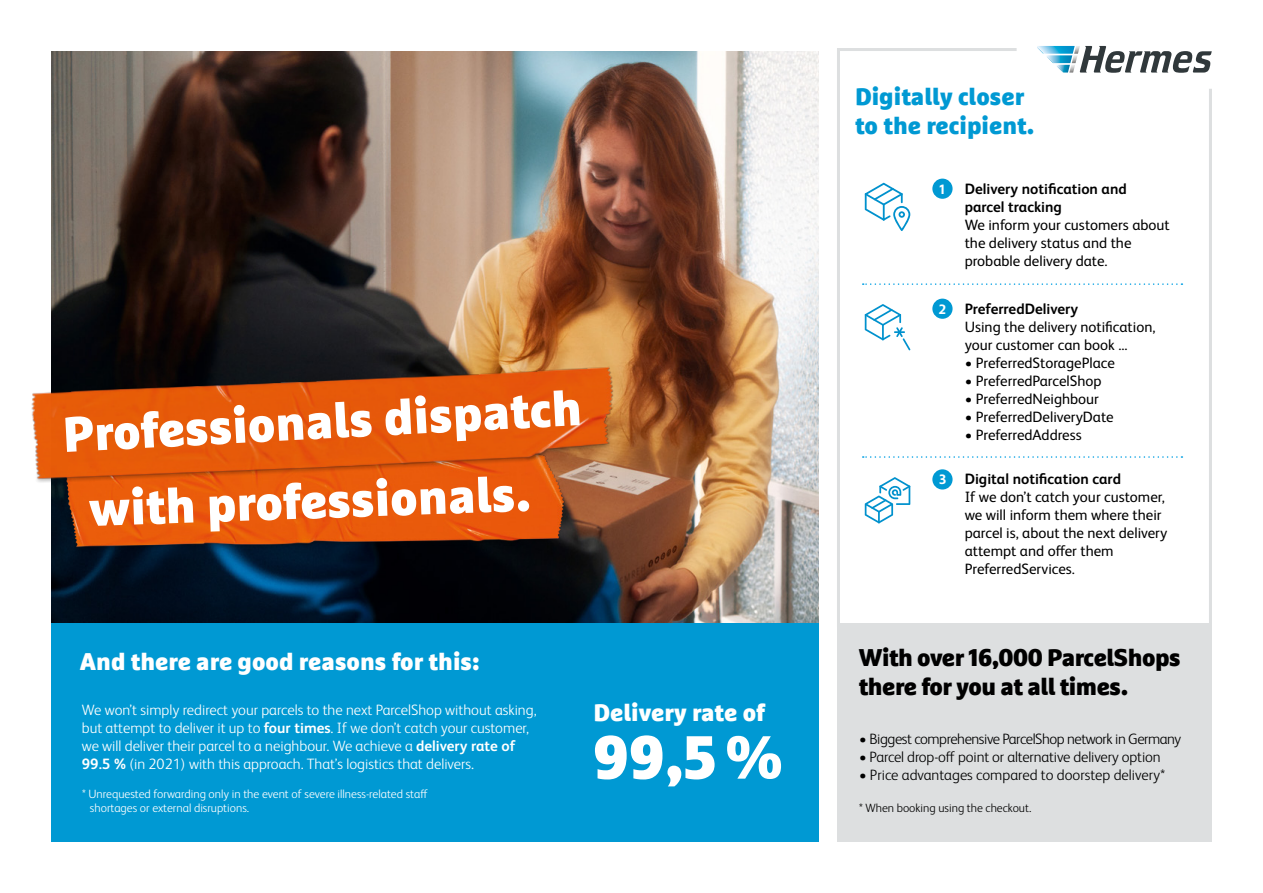
<style>
.page{position:relative;width:1263px;height:893px;background:#fff}
.page>*{position:absolute;margin:0;border:0;box-sizing:border-box;transform-origin:0 0}
.t1{font:900 60.75px "Marselis Pro";color:#fff}
.t2{font:900 49.2px "Marselis Pro";color:#fff}
.t3{font:900 24px/28.8px "Marselis Pro";letter-spacing:-.02em;color:#000}
.t4{font:900 24px "Marselis Pro";color:#fff}
.t5{font:900 24px/28.8px "Marselis Pro";color:#0099d3}
.t6{font:15px/18px "FS Albert Pro";color:#000}
.t7{font:300 15px/18px "FS Albert Pro";color:#fff}
.t8{font:300 15px "FS Albert Pro";letter-spacing:-.01em;color:#000}
.t9{font:700 15px/18px "FS Albert Pro";color:#000}
.t10{font:300 15px "FS Albert Pro";letter-spacing:-.03em;color:#000}
.t11{font:700 13.5px "Marselis Pro";color:#fff}
.t12{font:300 12px/14.4px "FS Albert Pro";color:#fff}
.t13{font:300 12px "FS Albert Pro";color:#000}
.s1{font-weight:700}
</style>
<div class="page">
<svg style="left:837px;top:48px;width:375px;height:575px"></svg>
<img style="left:51px;top:51px;width:768px;height:572px">
<svg style="left:1037px;top:46px;width:175px;height:27px"></svg>
<div style="left:51px;top:623px;width:768px;height:219px;background:#0099d3"></div>
<svg style="left:865px;top:183px;width:45px;height:48px"></svg>
<svg style="left:865px;top:304px;width:45px;height:46px"></svg>
<svg style="left:865px;top:477px;width:45px;height:46px"></svg>
<svg style="left:863px;top:283px;width:319px;height:2px"></svg>
<div style="left:932px;top:179px;width:20px;height:20px;background:#0099d3;border-radius:50%"></div>
<div style="left:932px;top:299px;width:20px;height:20px;background:#0099d3;border-radius:50%"></div>
<div style="left:932px;top:469px;width:20px;height:20px;background:#0099d3;border-radius:50%"></div>
<div style="left:837px;top:623px;width:375px;height:219px;background:#dddfe0"></div>
<svg style="left:863px;top:456px;width:319px;height:2px"></svg>
<img style="left:51px;top:485px;width:529px;height:73px">
<img style="left:31px;top:335px;width:634px;height:150px">
<h2 class="t2" style="left:61px;top:403px;width:521px;rotate:-3deg">Professionals dispatch</h2>
<h2 class="t2" style="left:88px;top:477px;width:443px;rotate:-2deg">with professionals.</h2>
<h3 class="t4" style="left:80px;top:646px;width:401px">And there are good reasons for this:</h3>
<p class="t7" style="left:82px;top:700px;width:456px">We won’t simply redirect your parcels to the next ParcelShop without asking, but attempt to deliver it up to <span class="s1">four times</span>. If we don’t catch your customer, we will deliver their parcel to a neighbour. We achieve a <span class="s1">delivery rate of 99.5 %</span> (in 2021) with this approach. That’s logistics that delivers.</p>
<p class="t12" style="left:90px;top:786px;width:339px;text-indent:-8px">* Unrequested forwarding only in the event of severe illness-related staff shortages or external disruptions.</p>
<h3 class="t4" style="left:593px;top:697px;width:173px">Delivery rate of</h3>
<h1 class="t1" style="left:593px;top:718px;width:191px">99,5 %</h1>
<h3 class="t5" style="left:855px;top:82px;width:180px">Digitally closer to the recipient.</h3>
<p class="t11" style="left:939px;top:180px;width:7px">1</p>
<p class="t11" style="left:939px;top:300px;width:9px">2</p>
<p class="t11" style="left:939px;top:471px;width:9px">3</p>
<p class="t9" style="left:965px;top:179px;width:164px">Delivery notification and parcel tracking</p>
<p class="t6" style="left:965px;top:215px;width:207px">We inform your customers about the delivery status and the probable delivery date.</p>
<p class="t9" style="left:965px;top:299px;width:115px">PreferredDelivery</p>
<p class="t6" style="left:965px;top:317px;width:192px">Using the delivery notification, your customer can book ...</p>
<p class="t6" style="left:965px;top:353px;width:152px">• PreferredStoragePlace</p>
<p class="t6" style="left:965px;top:371px;width:138px">• PreferredParcelShop</p>
<p class="t6" style="left:965px;top:389px;width:136px">• PreferredNeighbour</p>
<p class="t6" style="left:965px;top:407px;width:151px">• PreferredDeliveryDate</p>
<p class="t6" style="left:965px;top:425px;width:119px">• PreferredAddress</p>
<p class="t9" style="left:965px;top:469px;width:158px">Digital notification card</p>
<p class="t6" style="left:965px;top:487px;width:204px">If we don’t catch your customer, we will inform them where their parcel is, about the next delivery attempt and offer them<br>PreferredServices.</p>
<h3 class="t3" style="left:859px;top:643px;width:323px">With over 16,000 ParcelShops there for you at all times.</h3>
<p class="t10" style="left:859px;top:729px;width:324px">• Biggest comprehensive ParcelShop network in Germany</p>
<p class="t8" style="left:859px;top:747px;width:303px">• Parcel drop-off point or alternative delivery option</p>
<p class="t8" style="left:859px;top:765px;width:307px">• Price advantages compared to doorstep delivery*</p>
<p class="t13" style="left:859px;top:800px;width:174px">* When booking using the checkout.</p>
</div>
